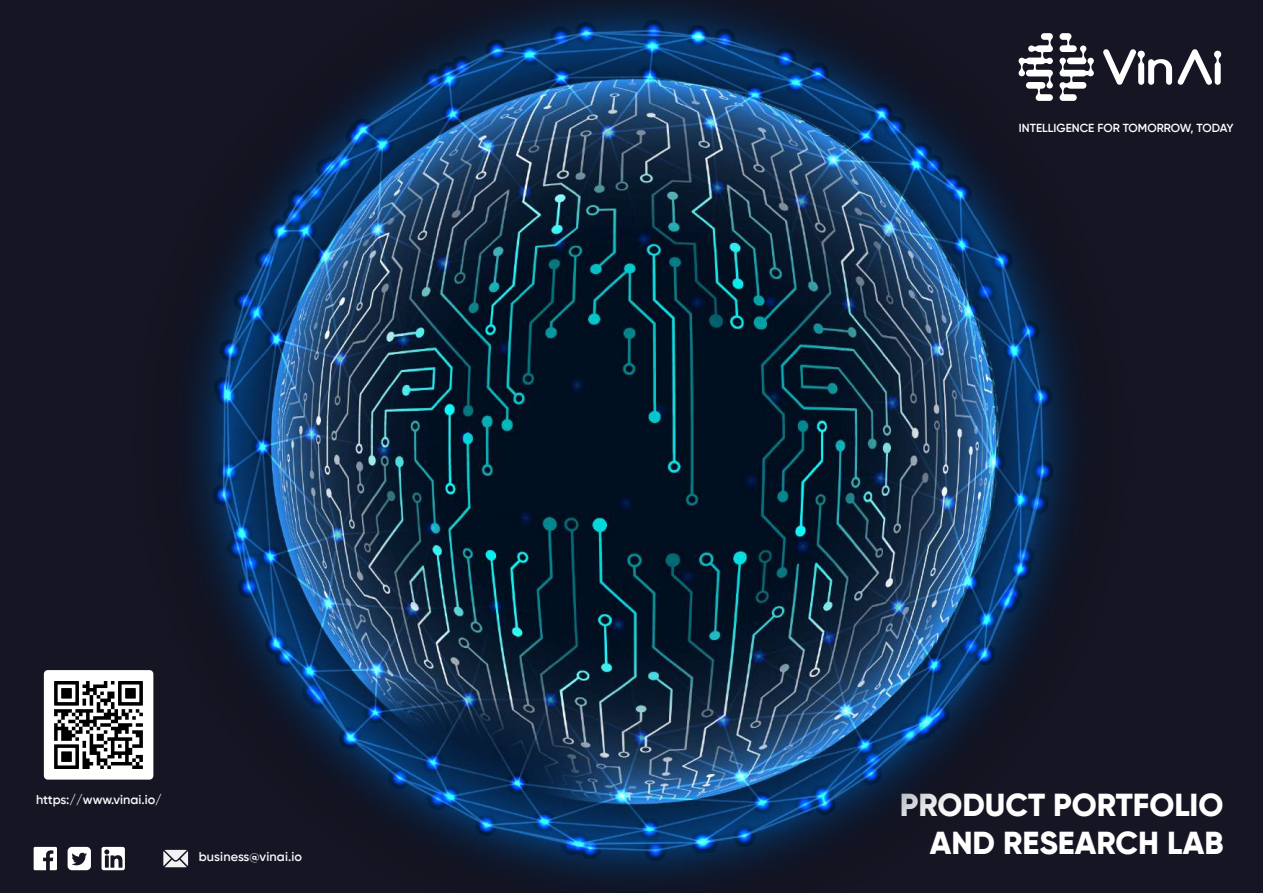
<style>
.page{position:relative;width:1263px;height:893px;background:#161523}
.page>*{position:absolute;margin:0;border:0;box-sizing:border-box;transform-origin:0 0}
.t1{font:800 31.65px/38.1px "Gilroy";color:#fff;text-align:right}
.t2{font:600 12.75px "Gilroy";color:#f6f8fa}
.t3{font:600 11.7px "Gilroy";color:#fff}
</style>
<div class="page">
<svg style="left:34px;top:847px;width:23px;height:23px"></svg>
<svg style="left:102px;top:847px;width:23px;height:23px"></svg>
<svg style="left:68px;top:847px;width:23px;height:23px"></svg>
<img style="left:153px;top:2px;width:919px;height:879px">
<img style="left:44px;top:670px;width:109px;height:110px">
<svg style="left:1059px;top:33px;width:35px;height:68px"></svg>
<svg style="left:1018px;top:33px;width:35px;height:68px"></svg>
<svg style="left:1103px;top:49px;width:118px;height:36px"></svg>
<p class="t3" style="left:1019px;top:121px;width:216px">INTELLIGENCE FOR TOMORROW, TODAY</p>
<p class="t2" style="left:36px;top:792px;width:127px">https://www.vinai.io/</p>
<h1 class="t1" style="left:900px;top:785px;width:325px">PRODUCT PORTFOLIO<br>AND RESEARCH LAB</h1>
<p class="t2" style="left:199px;top:848px;width:105px">business@vinai.io</p>
</div>
